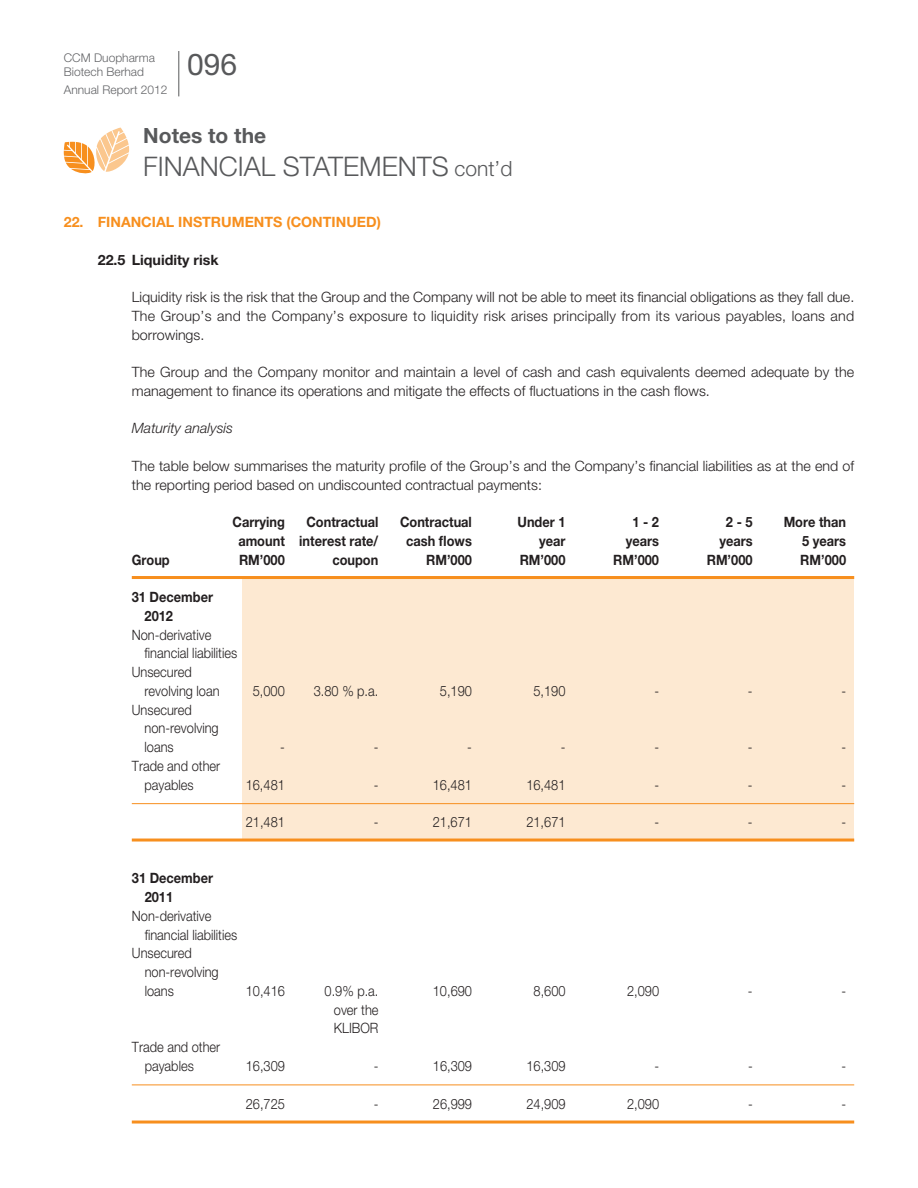
<style>
.page{position:relative;width:918px;height:1188px;background:#fff}
.page>*{position:absolute;margin:0;border:0;box-sizing:border-box;transform-origin:0 0}
.t1{font:30px "Helvetica Neue LT Std";color:#58595b}
.t2{font:300 27px "Helvetica Neue LT Std";color:#58595b}
.t3{font:700 21px "Helvetica Neue LT Std";color:#58595b}
.t4{font:300 14.25px/18.8px "Helvetica Neue LT Std";color:#231f20}
.t5{font:300 14.25px/18.8px "Helvetica Neue LT Std";color:#231f20;scale:.9 1}
.t6{font:700 14.25px/18.8px "Helvetica Neue LT Std";color:#231f20;scale:.9 1}
.t7{font:700 14.25px "Helvetica Neue LT Std";color:#f78f1e}
.t8{font:700 14.25px "Helvetica Neue LT Std";color:#231f20}
.t9{font:italic 300 14.25px "Helvetica Neue LT Std";color:#231f20}
.t10{font:300 12px/14.4px "Helvetica Neue LT Std";color:#636467}
.s1{font-size:21px}
</style>
<div class="page">
<div style="left:242px;top:578px;width:612px;height:261px;background:#fde9d2"></div>
<hr style="left:132px;top:576px;width:722px;height:3px;background:#f78f1e">
<hr style="left:132px;top:803px;width:722px;height:1px;background:#f78f1e">
<hr style="left:132px;top:839px;width:722px;height:3px;background:#f78f1e">
<hr style="left:132px;top:1085px;width:722px;height:1px;background:#f78f1e">
<hr style="left:132px;top:1121px;width:722px;height:3px;background:#f78f1e">
<svg style="left:64px;top:128px;width:65px;height:46px"></svg>
<hr style="left:179px;top:51px;width:1px;height:45px;background:#58595b">
<p class="t10" style="left:64px;top:50px;width:93px">CCM Duopharma<br>Biotech Berhad</p>
<p class="t10" style="left:64px;top:82px;width:105px">Annual Report 2012</p>
<h1 class="t1" style="left:187px;top:46px;width:52px">096</h1>
<h3 class="t3" style="left:143px;top:122px;width:124px">Notes to the</h3>
<h2 class="t2" style="left:143px;top:149px;width:371px">FINANCIAL STATEMENTS <span class="s1">cont’d</span></h2>
<p class="t7" style="left:64px;top:213px;width:319px">22. Financial instruments (continued)</p>
<p class="t8" style="left:98px;top:251px;width:122px">22.5 Liquidity risk</p>
<p class="t4" style="left:132px;top:287px;width:724px;text-align:justify">Liquidity risk is the risk that the Group and the Company will not be able to meet its financial obligations as they fall due.<br>The Group’s and the Company’s exposure to liquidity risk arises principally from its various payables, loans and borrowings.</p>
<p class="t4" style="left:132px;top:362px;width:724px">The Group and the Company monitor and maintain a level of cash and cash equivalents deemed adequate by the management to finance its operations and mitigate the effects of fluctuations in the cash flows.</p>
<p class="t9" style="left:132px;top:420px;width:103px">Maturity analysis</p>
<p class="t4" style="left:132px;top:456px;width:724px">The table below summarises the maturity profile of the Group’s and the Company’s financial liabilities as at the end of the reporting period based on undiscounted contractual payments:</p>
<p class="t6" style="left:233px;top:512px;width:298px">Carrying Contractual Contractual U</p>
<p class="t6" style="left:527px;top:512px;width:44px">nder 1</p>
<p class="t6" style="left:632px;top:512px;width:31px">1 - 2</p>
<p class="t6" style="left:726px;top:512px;width:31px">2 - 5</p>
<p class="t6" style="left:784px;top:512px;width:71px">More than</p>
<p class="t6" style="left:238px;top:531px;width:157px">amount interest rate/</p>
<p class="t6" style="left:406px;top:531px;width:75px">cash flows</p>
<p class="t6" style="left:539px;top:531px;width:31px">year</p>
<p class="t6" style="left:626px;top:531px;width:38px">years</p>
<p class="t6" style="left:719px;top:531px;width:38px">years</p>
<p class="t6" style="left:802px;top:531px;width:50px">5 years</p>
<p class="t6" style="left:132px;top:550px;width:44px">Group</p>
<p class="t6" style="left:239px;top:550px;width:52px">RM’000</p>
<p class="t6" style="left:332px;top:550px;width:84px">coupon R</p>
<p class="t6" style="left:435px;top:550px;width:74px">M’000 R</p>
<p class="t6" style="left:529px;top:550px;width:74px">M’000 R</p>
<p class="t6" style="left:622px;top:550px;width:74px">M’000 R</p>
<p class="t6" style="left:716px;top:550px;width:74px">M’000 R</p>
<p class="t6" style="left:810px;top:550px;width:42px">M’000</p>
<p class="t6" style="left:145px;top:587px;width:78px;text-indent:-13px">31 December<br>2012</p>
<p class="t5" style="left:132px;top:625px;width:90px">Non-derivative</p>
<p class="t5" style="left:145px;top:644px;width:104px">financial liabilities</p>
<p class="t5" style="left:132px;top:662px;width:68px">Unsecured</p>
<p class="t5" style="left:145px;top:681px;width:85px">revolving loan</p>
<p class="t5" style="left:253px;top:681px;width:37px">5,000</p>
<p class="t5" style="left:314px;top:681px;width:73px">3.80 % p.a.</p>
<p class="t5" style="left:440px;top:681px;width:37px">5,190</p>
<p class="t5" style="left:533px;top:681px;width:37px">5,190</p>
<p class="t5" style="left:654px;top:681px;width:7px">-</p>
<p class="t5" style="left:748px;top:681px;width:7px">-</p>
<p class="t5" style="left:841px;top:681px;width:7px">-</p>
<p class="t5" style="left:145px;top:700px;width:84px;text-indent:-13px">Unsecured non-revolving loans</p>
<p class="t5" style="left:280px;top:737px;width:7px">-</p>
<p class="t5" style="left:374px;top:737px;width:7px">-</p>
<p class="t5" style="left:467px;top:737px;width:7px">-</p>
<p class="t5" style="left:561px;top:737px;width:7px">-</p>
<p class="t5" style="left:654px;top:737px;width:7px">-</p>
<p class="t5" style="left:748px;top:737px;width:7px">-</p>
<p class="t5" style="left:841px;top:737px;width:7px">-</p>
<p class="t5" style="left:145px;top:756px;width:86px;text-indent:-13px">Trade and other payables</p>
<p class="t5" style="left:246px;top:775px;width:45px">16,481</p>
<p class="t5" style="left:374px;top:775px;width:7px">-</p>
<p class="t5" style="left:433px;top:775px;width:45px">16,481</p>
<p class="t5" style="left:526px;top:775px;width:45px">16,481</p>
<p class="t5" style="left:654px;top:775px;width:7px">-</p>
<p class="t5" style="left:748px;top:775px;width:7px">-</p>
<p class="t5" style="left:841px;top:775px;width:7px">-</p>
<p class="t5" style="left:246px;top:812px;width:45px">21,481</p>
<p class="t5" style="left:374px;top:812px;width:7px">-</p>
<p class="t5" style="left:433px;top:812px;width:45px">21,671</p>
<p class="t5" style="left:526px;top:812px;width:45px">21,671</p>
<p class="t5" style="left:654px;top:812px;width:7px">-</p>
<p class="t5" style="left:748px;top:812px;width:7px">-</p>
<p class="t5" style="left:841px;top:812px;width:7px">-</p>
<p class="t6" style="left:145px;top:869px;width:78px;text-indent:-13px">31 December<br>2011</p>
<p class="t5" style="left:132px;top:906px;width:90px">Non-derivative</p>
<p class="t5" style="left:145px;top:925px;width:104px">financial liabilities</p>
<p class="t5" style="left:132px;top:944px;width:68px">Unsecured</p>
<p class="t5" style="left:145px;top:962px;width:84px">non-revolving</p>
<p class="t5" style="left:145px;top:981px;width:34px">loans</p>
<p class="t5" style="left:246px;top:981px;width:45px">10,416</p>
<p class="t5" style="left:325px;top:981px;width:61px">0.9% p.a.</p>
<p class="t5" style="left:433px;top:981px;width:45px">10,690</p>
<p class="t5" style="left:534px;top:981px;width:37px">8,600</p>
<p class="t5" style="left:627px;top:981px;width:37px">2,090</p>
<p class="t5" style="left:748px;top:981px;width:7px">-</p>
<p class="t5" style="left:842px;top:981px;width:7px">-</p>
<p class="t5" style="left:334px;top:1000px;width:51px">over the<br>KLIBOR</p>
<p class="t5" style="left:145px;top:1037px;width:86px;text-indent:-13px">Trade and other payables</p>
<p class="t5" style="left:246px;top:1056px;width:45px">16,309</p>
<p class="t5" style="left:374px;top:1056px;width:7px">-</p>
<p class="t5" style="left:433px;top:1056px;width:45px">16,309</p>
<p class="t5" style="left:526px;top:1056px;width:45px">16,309</p>
<p class="t5" style="left:654px;top:1056px;width:7px">-</p>
<p class="t5" style="left:748px;top:1056px;width:7px">-</p>
<p class="t5" style="left:842px;top:1056px;width:7px">-</p>
<p class="t5" style="left:246px;top:1094px;width:45px">26,725</p>
<p class="t5" style="left:374px;top:1094px;width:7px">-</p>
<p class="t5" style="left:433px;top:1094px;width:45px">26,999</p>
<p class="t5" style="left:526px;top:1094px;width:45px">24,909</p>
<p class="t5" style="left:627px;top:1094px;width:37px">2,090</p>
<p class="t5" style="left:748px;top:1094px;width:7px">-</p>
<p class="t5" style="left:842px;top:1094px;width:7px">-</p>
</div>
